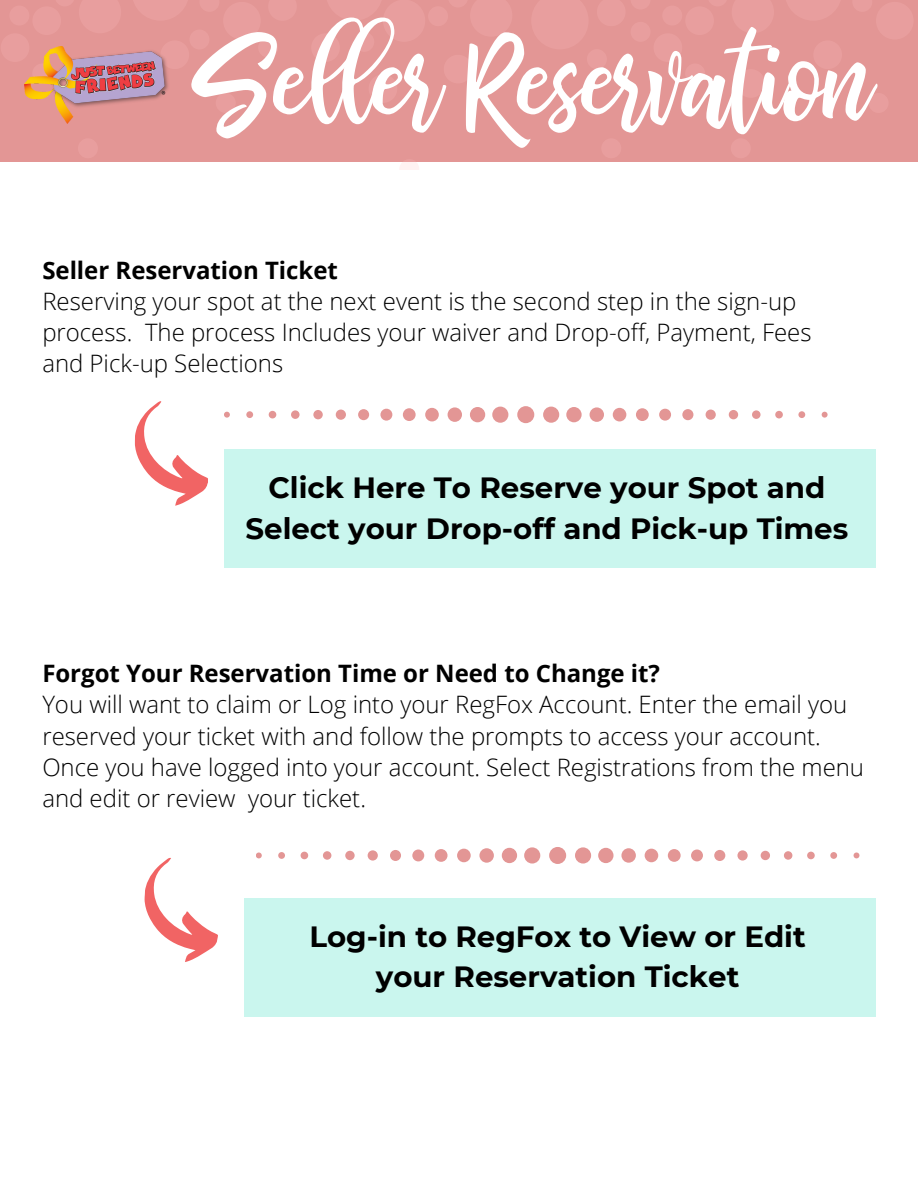
<style>
.page{position:relative;width:918px;height:1188px;background:#fff}
.page>*{position:absolute;margin:0;border:0;box-sizing:border-box;transform-origin:0 0}
.t1{font:104.25px "bhatoshine";color:#fff}
.t2{font:700 29.25px/40.5px "Montserrat";color:#000;text-align:center}
.t3{font:300 24px/31px "Open Sans";color:#000}
.t4{font:700 24px "Open Sans";color:#000}
</style>
<div class="page">
<svg style="left:224px;top:406px;width:604px;height:17px"></svg>
<div style="left:0;top:0;width:918px;height:162px;background:#e39695"></div>
<div style="left:813px;top:40px;width:29px;height:29px;background:#e89e9e;border-radius:50%"></div>
<div style="left:869px;top:93px;width:20px;height:20px;background:#e89e9e;border-radius:50%"></div>
<div style="left:731px;top:138px;width:20px;height:20px;background:#e89e9e;border-radius:50%"></div>
<div style="left:876px;top:2px;width:38px;height:38px;background:#e89e9e;border-radius:50%"></div>
<div style="left:160px;top:40px;width:29px;height:29px;background:#e89e9e;border-radius:50%"></div>
<div style="left:216px;top:93px;width:20px;height:20px;background:#e89e9e;border-radius:50%"></div>
<div style="left:78px;top:138px;width:20px;height:20px;background:#e89e9e;border-radius:50%"></div>
<div style="left:258px;top:38px;width:20px;height:20px;background:#e89e9e;border-radius:50%"></div>
<div style="left:189px;top:30px;width:20px;height:20px;background:#e89e9e;border-radius:50%"></div>
<div style="left:223px;top:2px;width:38px;height:38px;background:#e89e9e;border-radius:50%"></div>
<div style="left:383px;top:0;width:42px;height:42px;background:#e89e9e;border-radius:50%"></div>
<svg style="left:400px;top:162px;width:19px;height:8px"></svg>
<div style="left:587px;top:49px;width:20px;height:20px;background:#e89e9e;border-radius:50%"></div>
<div style="left:428px;top:6px;width:20px;height:20px;background:#e89e9e;border-radius:50%"></div>
<div style="left:354px;top:32px;width:20px;height:20px;background:#e89e9e;border-radius:50%"></div>
<div style="left:601px;top:138px;width:20px;height:20px;background:#e89e9e;border-radius:50%"></div>
<img style="left:25px;top:46px;width:143px;height:78px">
<div style="left:224px;top:449px;width:652px;height:119px;background:#caf6ee"></div>
<div style="left:244px;top:898px;width:632px;height:118px;background:#caf6ee"></div>
<svg style="left:134px;top:401px;width:74px;height:105px"></svg>
<svg style="left:256px;top:847px;width:603px;height:17px"></svg>
<svg style="left:144px;top:857px;width:74px;height:105px"></svg>
<h1 class="t1" style="left:196px;top:4px;width:678px">Seller Reservation</h1>
<p class="t4" style="left:42px;top:253px;width:297px">Seller Reservation Ticket</p>
<p class="t3" style="left:42px;top:285px;width:771px">Reserving your spot at the next event is the second step in the sign-up process. The process Includes your waiver and Drop-off, Payment, Fees and Pick-up Selections</p>
<p class="t2" style="left:246px;top:467px;width:604px">Click Here To Reserve your Spot and<br>Select your Drop-off and Pick-up Times</p>
<p class="t4" style="left:42px;top:657px;width:619px">Forgot Your Reservation Time or Need to Change it?</p>
<h2 class="t3" style="left:42px;top:689px;width:823px">You will want to claim or Log into your RegFox Account. Enter the email you reserved your ticket with and follow the prompts to access your account.<br>Once you have logged into your account. Select Registrations from the menu and edit or review your ticket.</h2>
<p class="t2" style="left:309px;top:916px;width:498px">Log-in to RegFox to View or Edit your Reservation Ticket</p>
</div>
